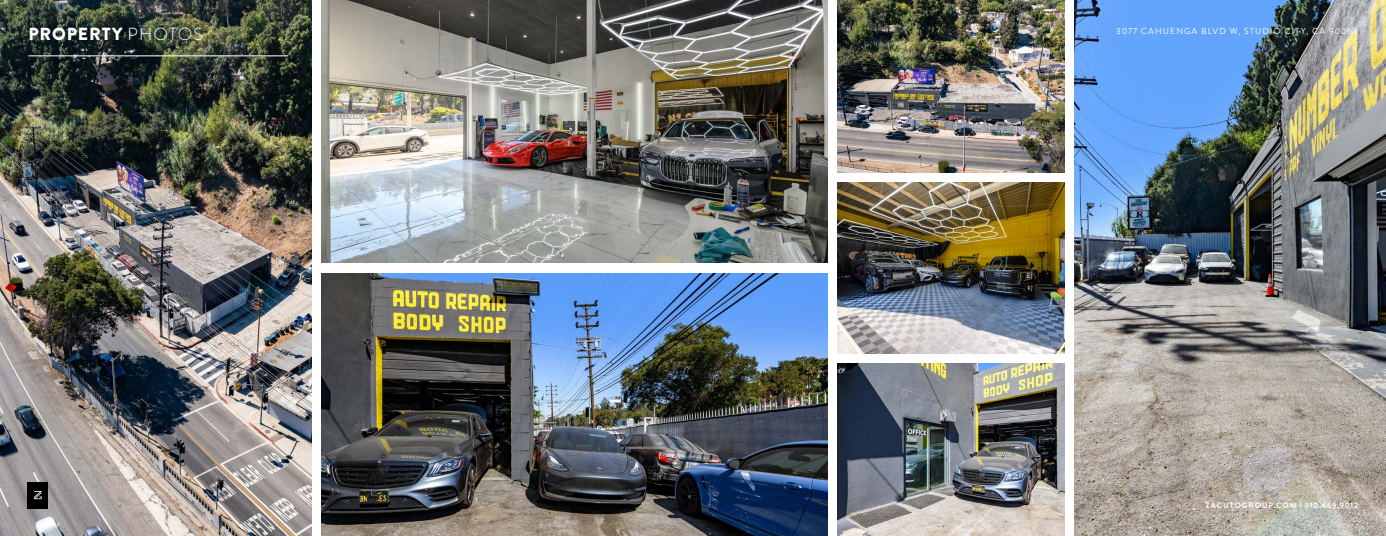
<style>
.page{position:relative;width:1386px;height:536px;background:#fff}
.page>*{position:absolute;margin:0;border:0;box-sizing:border-box;transform-origin:0 0}
.Body{font:900 17.5px "Brandon Grotesque";letter-spacing:.05em;color:#fff}
.t1{font:8.75px "Brandon Grotesque";letter-spacing:.12em;color:#fff}
.t2{font:700 7.88px "Brandon Grotesque";letter-spacing:.115em;color:#fff}
.s1{font-weight:300}
</style>
<div class="page">
<img style="left:322px;top:0;width:506px;height:263px">
<img style="left:322px;top:273px;width:506px;height:263px">
<img style="left:838px;top:0;width:227px;height:172px">
<img style="left:1075px;top:0;width:311px;height:536px">
<img style="left:0;top:0;width:311px;height:536px">
<img style="left:838px;top:182px;width:227px;height:171px">
<img style="left:838px;top:364px;width:227px;height:172px">
<hr style="left:28px;top:56px;width:260px;height:1px;background:#fff">
<svg style="left:28px;top:481px;width:20px;height:27px"></svg>
<div style="left:28px;top:482px;width:20px;height:25px;background:#000"></div>
<svg style="left:34px;top:491px;width:8px;height:8px"></svg>
<p class="Body" style="left:28px;top:22px;width:176px">PROPERTY <span class="s1">PHOTOS</span></p>
<p class="t1" style="left:1116px;top:25px;width:243px">3077 CAHUENGA BLVD W, STUDIO CITY, CA 90068</p>
<p class="t2" style="left:1206px;top:499px;width:154px">ZACUTOGROUP.COM | 310.469.9012</p>
</div>
